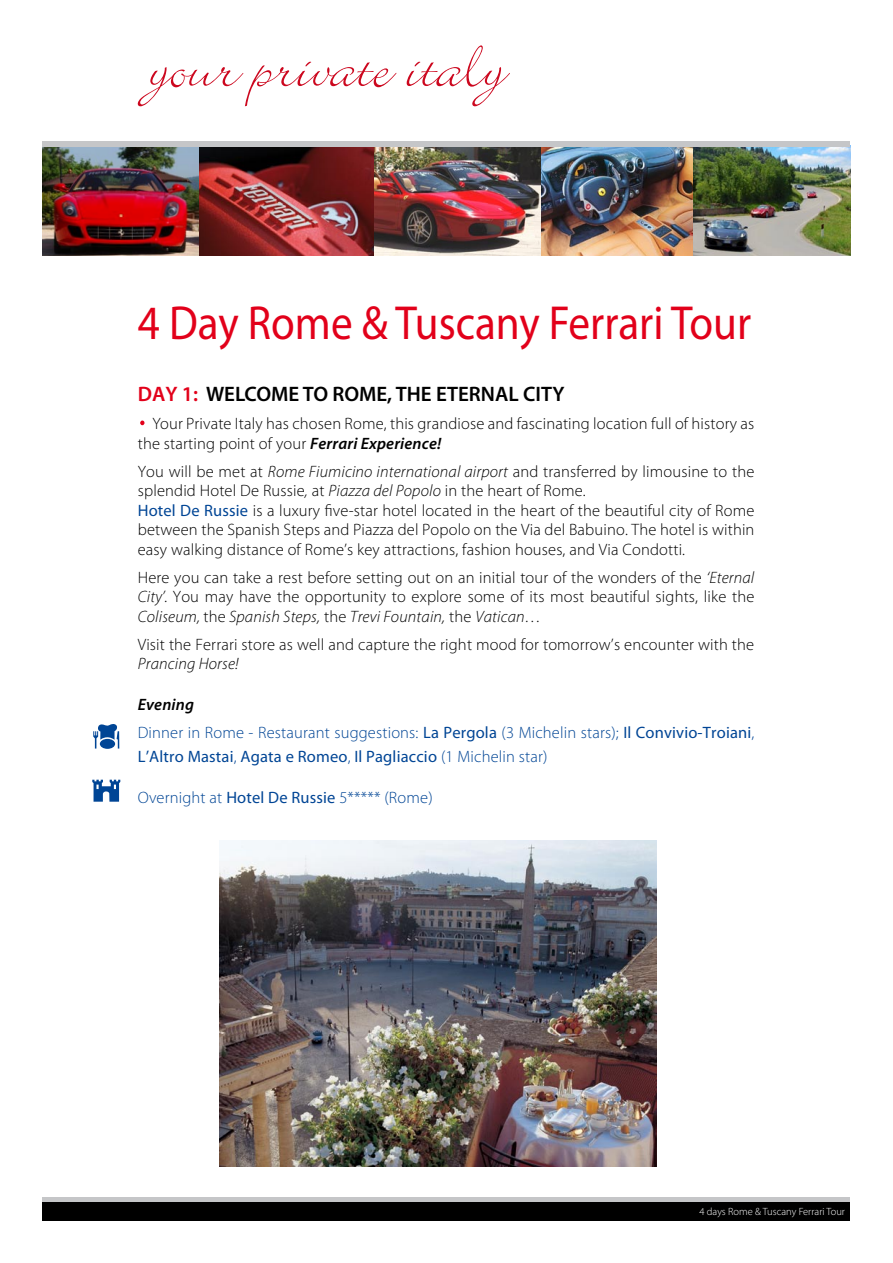
<style>
.page{position:relative;width:893px;height:1263px;background:#fff}
.page>*{position:absolute;margin:0;border:0;box-sizing:border-box;transform-origin:0 0}
.t1{font:300 52.5px "Myriad Pro";color:#e2001a}
.t2{font:48px "Myriad Pro";color:#e2001a;scale:.9 1}
.t3{font:600 21px "Myriad Pro";color:#000}
.t4{font:300 16.5px/19.5px "Myriad Pro";letter-spacing:.01em;color:#000}
.t5{font:300 16.5px/28px "Myriad Pro";letter-spacing:.01em;color:#004595}
.t6{font:16.5px "Myriad Pro";letter-spacing:.01em;color:#004595}
.t7{font:italic 300 16.5px "Myriad Pro";letter-spacing:.01em;color:#000}
.t8{font:300 10.5px "Myriad Pro";color:#fff}
.s1{color:#e2001a}
.s2{font-weight:600;font-style:italic}
.s3{font-style:italic}
.s4{font-weight:400;color:#004595}
.s5{font-weight:600;font-style:italic;color:#000}
.s6{font-weight:400}
.s7{font-weight:300}
</style>
<div class="page">
<div style="left:43px;top:1197px;width:807px;height:18px;background:#c5c6c8"></div>
<div style="left:43px;top:1202px;width:807px;height:18px;background:#000"></div>
<img style="left:43px;top:147px;width:157px;height:108px">
<img style="left:200px;top:147px;width:174px;height:108px">
<img style="left:541px;top:147px;width:309px;height:108px">
<img style="left:374px;top:147px;width:167px;height:108px">
<svg style="left:93px;top:724px;width:26px;height:24px"></svg>
<svg style="left:92px;top:780px;width:28px;height:22px"></svg>
<img style="left:220px;top:840px;width:437px;height:326px">
<div style="left:43px;top:142px;width:807px;height:5px;background:#c5c6c8"></div>
<svg style="left:138px;top:62px;width:258px;height:44px"></svg>
<svg style="left:407px;top:45px;width:103px;height:61px"></svg>
<h2 class="t2" style="left:138px;top:293px;width:683px">4 Day Rome &amp; Tuscany Ferrari Tour</h2>
<p class="t3" style="left:138px;top:381px;width:428px"><span class="s1">DAY 1:</span> WELCOME TO ROME, THE ETERNAL CITY</p>
<h1 class="t1" style="left:138px;top:388px;width:11px">·</h1>
<p class="t4" style="left:138px;top:414px;width:618px;text-indent:15px">Your Private Italy has chosen Rome, this grandiose and fascinating location full of history as the starting point of your <span class="s2">Ferrari Experience!</span></p>
<p class="t4" style="left:138px;top:461px;width:618px">You will be met at <span class="s3">Rome Fiumicino international airport</span> and transferred by limousine to the splendid Hotel De Russie<span class="s3">,</span> at <span class="s3">Piazza del Popolo</span> in the heart of Rome.<br><span class="s4">Hotel De Russie</span> is a luxury five-star hotel located in the heart of the beautiful city of Rome between the Spanish Steps and Piazza del Popolo on the Via del Babuino. The hotel is within easy walking distance of Rome’s key attractions, fashion houses, and Via Condotti.</p>
<p class="t4" style="left:138px;top:567px;width:618px;text-align:justify">Here you can take a rest before setting out on an initial tour of the wonders of the <span class="s3">‘Eternal City’.</span> You may have the opportunity to explore some of its most beautiful sights, like the <span class="s3">Coliseum,</span> the <span class="s3">Spanish Steps,</span> the <span class="s3">Trevi Fountain,</span> the <span class="s3">Vatican…</span></p>
<p class="t4" style="left:138px;top:634px;width:618px">Visit the Ferrari store as well and capture the right mood for tomorrow’s encounter with the</p>
<p class="t7" style="left:138px;top:654px;width:102px">Prancing Horse!</p>
<p class="t5" style="left:138px;top:690px;width:618px"><span class="s5">Evening<br></span>Dinner in Rome - Restaurant suggestions: <span class="s6">La Pergola</span> (3 Michelin stars); <span class="s6">Il Convivio-Troiani</span>,</p>
<p class="t6" style="left:138px;top:746px;width:411px">L’Altro Mastai<span class="s7">,</span> Agata e Romeo<span class="s7">,</span> Il Pagliaccio <span class="s7">(1 Michelin star)</span></p>
<p class="t5" style="left:138px;top:783px;width:296px">Overnight at <span class="s6">Hotel De Russie</span> 5***** (Rome)</p>
<p class="t8" style="left:699px;top:1205px;width:147px">4 days Rome &amp; Tuscany Ferrari Tour</p>
</div>
